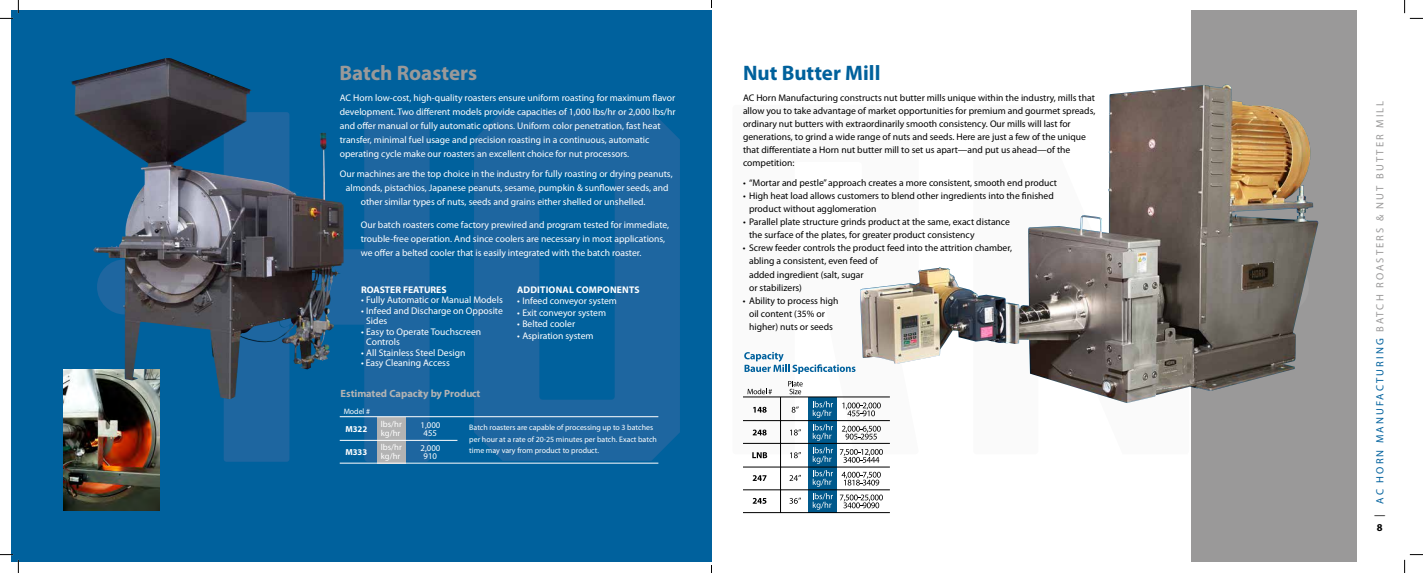
<style>
.page{position:relative;width:1423px;height:573px;background:#fff}
.page>*{position:absolute;margin:0;border:0;box-sizing:border-box;transform-origin:0 0}
.t1{font:700 21px "Myriad Pro";color:#9a9999}
.t2{font:700 21px "Myriad Pro";color:#00619c}
.t3{font:10.5px "Myriad Pro";letter-spacing:.2em;color:#9a9999}
.t4{font:700 10.5px "Myriad Pro";color:#b3b3b3}
.t5{font:700 10.5px "Myriad Pro";color:#000}
.t6{font:9.62px/14px "Myriad Pro";color:#fff}
.t7{font:9.62px/13.1px "Myriad Pro";color:#000}
.t8{font:700 9.62px "Myriad Pro";letter-spacing:.01em;color:#fff}
.t9{font:8.75px/7.9px "Myriad Pro";color:#fff;text-align:center}
.t10{font:700 8.75px "Myriad Pro";color:#fff}
.t11{font:8.66px/8.7px "Myriad Pro";color:#fff}
.t12{font:7.88px/11.5px "Myriad Pro";color:#fff}
.s1{color:#000}
.s2{color:#00619d}
</style>
<div class="page">
<div style="left:10px;top:10px;width:701px;height:552px;background:#00619d"></div>
<svg style="left:224px;top:112px;width:206px;height:349px;fill:#1e66a0"></svg>
<svg style="left:474px;top:111px;width:206px;height:349px;fill:#1e66a0"></svg>
<img style="left:64px;top:369px;width:95px;height:141px">
<div style="left:1191px;top:10px;width:166px;height:552px;background:#9a9999"></div>
<svg style="left:743px;top:366px;width:147px;height:88px"></svg>
<img style="left:70px;top:58px;width:274px;height:341px">
<img style="left:860px;top:85px;width:459px;height:318px">
<div style="left:377px;top:416px;width:28px;height:47px;background:#b3b3b3"></div>
<hr style="left:340px;top:440px;width:117px;height:1px;background:#fff">
<hr style="left:340px;top:416px;width:318px;height:1px;background:#fff">
<hr style="left:340px;top:462px;width:318px;height:1px;background:#fff">
<div style="left:808px;top:397px;width:28px;height:115px;background:#00598c"></div>
<svg style="left:744px;top:351px;width:111px;height:22px"></svg>
<svg style="left:747px;top:388px;width:25px;height:6px"></svg>
<svg style="left:753px;top:406px;width:14px;height:6px"></svg>
<svg style="left:753px;top:429px;width:14px;height:6px"></svg>
<svg style="left:752px;top:452px;width:15px;height:6px"></svg>
<svg style="left:753px;top:475px;width:13px;height:5px"></svg>
<svg style="left:753px;top:498px;width:13px;height:5px"></svg>
<svg style="left:842px;top:402px;width:39px;height:14px"></svg>
<svg style="left:842px;top:425px;width:39px;height:14px"></svg>
<svg style="left:840px;top:448px;width:43px;height:14px"></svg>
<svg style="left:841px;top:471px;width:40px;height:14px"></svg>
<svg style="left:840px;top:494px;width:43px;height:14px"></svg>
<svg style="left:813px;top:401px;width:20px;height:16px"></svg>
<svg style="left:813px;top:424px;width:20px;height:16px"></svg>
<svg style="left:813px;top:447px;width:20px;height:16px"></svg>
<svg style="left:813px;top:470px;width:20px;height:16px"></svg>
<svg style="left:813px;top:493px;width:20px;height:16px"></svg>
<hr style="left:743px;top:420px;width:147px;height:1px;background:#000">
<hr style="left:743px;top:396px;width:147px;height:1px;background:#000">
<hr style="left:743px;top:443px;width:147px;height:1px;background:#000">
<hr style="left:743px;top:466px;width:147px;height:1px;background:#000">
<hr style="left:743px;top:489px;width:147px;height:1px;background:#000">
<hr style="left:743px;top:512px;width:147px;height:1px;background:#000">
<hr style="left:780px;top:397px;width:1px;height:115px;background:#000">
<svg style="left:788px;top:380px;width:15px;height:14px"></svg>
<svg style="left:792px;top:406px;width:7px;height:6px"></svg>
<svg style="left:790px;top:429px;width:11px;height:6px"></svg>
<svg style="left:790px;top:452px;width:11px;height:6px"></svg>
<svg style="left:789px;top:474px;width:12px;height:6px"></svg>
<svg style="left:789px;top:497px;width:12px;height:6px"></svg>
<svg style="left:0;top:0;width:19px;height:19px"></svg>
<svg style="left:0;top:553px;width:19px;height:19px"></svg>
<svg style="left:1404px;top:0;width:19px;height:19px"></svg>
<svg style="left:1404px;top:554px;width:19px;height:18px"></svg>
<h1 class="t1" style="left:339px;top:61px;width:139px">Batch Roasters</h1>
<p class="t6" style="left:340px;top:90px;width:337px">AC Horn low-cost, high-quality roasters ensure uniform roasting for maximum flavor development. Two different models provide capacities of 1,000 lbs/hr or 2,000 lbs/hr and offer manual or fully automatic options. Uniform color penetration, fast heat transfer, minimal fuel usage and precision roasting in a continuous, automatic operating cycle make our roasters an excellent choice for nut processors.</p>
<p class="t6" style="left:340px;top:167px;width:334px">Our machines are the top choice in the industry for fully roasting or drying peanuts,</p>
<p class="t6" style="left:346px;top:181px;width:324px">almonds, pistachios, Japanese peanuts, sesame, pumpkin &amp; sunflower seeds, and</p>
<p class="t6" style="left:361px;top:195px;width:286px">other similar types of nuts, seeds and grains either shelled or unshelled.</p>
<p class="t6" style="left:361px;top:217px;width:310px">Our batch roasters come factory prewired and program tested for immediate, trouble-free operation. And since coolers are necessary in most applications, we offer a belted cooler that is easily integrated with the batch roaster.</p>
<p class="t8" style="left:361px;top:284px;width:87px">ROASTER FEATURES</p>
<p class="t6" style="left:361px;top:293px;width:143px">• Fully Automatic or Manual Models</p>
<p class="t6" style="left:366px;top:305px;width:138px;line-height:10.5px;text-indent:-5px">• Infeed and Discharge on Opposite<br>Sides</p>
<p class="t6" style="left:366px;top:326px;width:116px;line-height:10.5px;text-indent:-5px">• Easy to Operate Touchscreen<br>Controls</p>
<p class="t6" style="left:361px;top:345px;width:106px">• All Stainless Steel Design</p>
<p class="t6" style="left:361px;top:356px;width:90px">• Easy Cleaning Access</p>
<p class="t8" style="left:517px;top:284px;width:124px">ADDITIONAL COMPONENTS</p>
<p class="t6" style="left:517px;top:294px;width:101px">• Infeed conveyor system</p>
<p class="t6" style="left:517px;top:305px;width:91px">• Exit conveyor system</p>
<p class="t6" style="left:517px;top:317px;width:60px">• Belted cooler</p>
<p class="t6" style="left:517px;top:329px;width:78px">• Aspiration system</p>
<p class="t4" style="left:341px;top:388px;width:141px">Estimated Capacity by Product</p>
<p class="t12" style="left:344px;top:405px;width:28px">Model #</p>
<p class="t10" style="left:345px;top:424px;width:23px">M322</p>
<p class="t10" style="left:345px;top:447px;width:23px">M333</p>
<p class="t11" style="left:381px;top:419px;width:22px">lbs/hr kg/hr</p>
<p class="t11" style="left:381px;top:442px;width:22px">lbs/hr kg/hr</p>
<p class="t9" style="left:421px;top:421px;width:21px">1,000<br>455</p>
<p class="t9" style="left:421px;top:444px;width:21px">2,000<br>910</p>
<p class="t12" style="left:469px;top:421px;width:189px">Batch roasters are capable of processing up to 3 batches per hour at a rate of 20-25 minutes per batch. Exact batch time may vary from product to product.</p>
<h1 class="t2" style="left:743px;top:61px;width:139px">Nut Butter Mill</h1>
<p class="t7" style="left:743px;top:91px;width:354px">AC Horn Manufacturing constructs nut butter mills unique within the industry, mills that allow you to take advantage of market opportunities for premium and gourmet spreads, ordinary nut butters with extraordinarily smooth consistency. Our mills will last for generations, to grind a wide range of nuts and seeds. Here are just a few of the unique that differentiate a Horn nut butter mill to set us apart—and put us ahead—of the competition:</p>
<p class="t7" style="left:743px;top:176px;width:315px">• “Mortar and pestle” approach creates a more consistent, smooth end product</p>
<p class="t7" style="left:749px;top:189px;width:306px;text-indent:-6px">• High heat load allows customers to blend other ingredients into the finished product without agglomeration</p>
<p class="t7" style="left:749px;top:215px;width:262px;text-indent:-6px">• Parallel plate structure grinds product at the same, exact distance the surface of the plates, for greater product consistency</p>
<p class="t7" style="left:749px;top:241px;width:264px;text-indent:-6px">• Screw feeder controls the product feed into the attrition chamber, abling a consistent, even feed of<br>added ingredient (salt, sugar<br>or stabilizers)</p>
<p class="t7" style="left:749px;top:294px;width:91px;text-indent:-6px">• Ability to process high oil content (35% or higher) nuts or seeds</p>
<p class="t3" style="left:1374px;top:516px;width:417px;rotate:-90deg"><span class="s1">|</span> <span class="s2">AC HORN MANUFACTURING</span> BATCH ROASTERS &amp; NUT BUTTER MILL</p>
<p class="t5" style="left:1377px;top:521px;width:7px">8</p>
</div>
